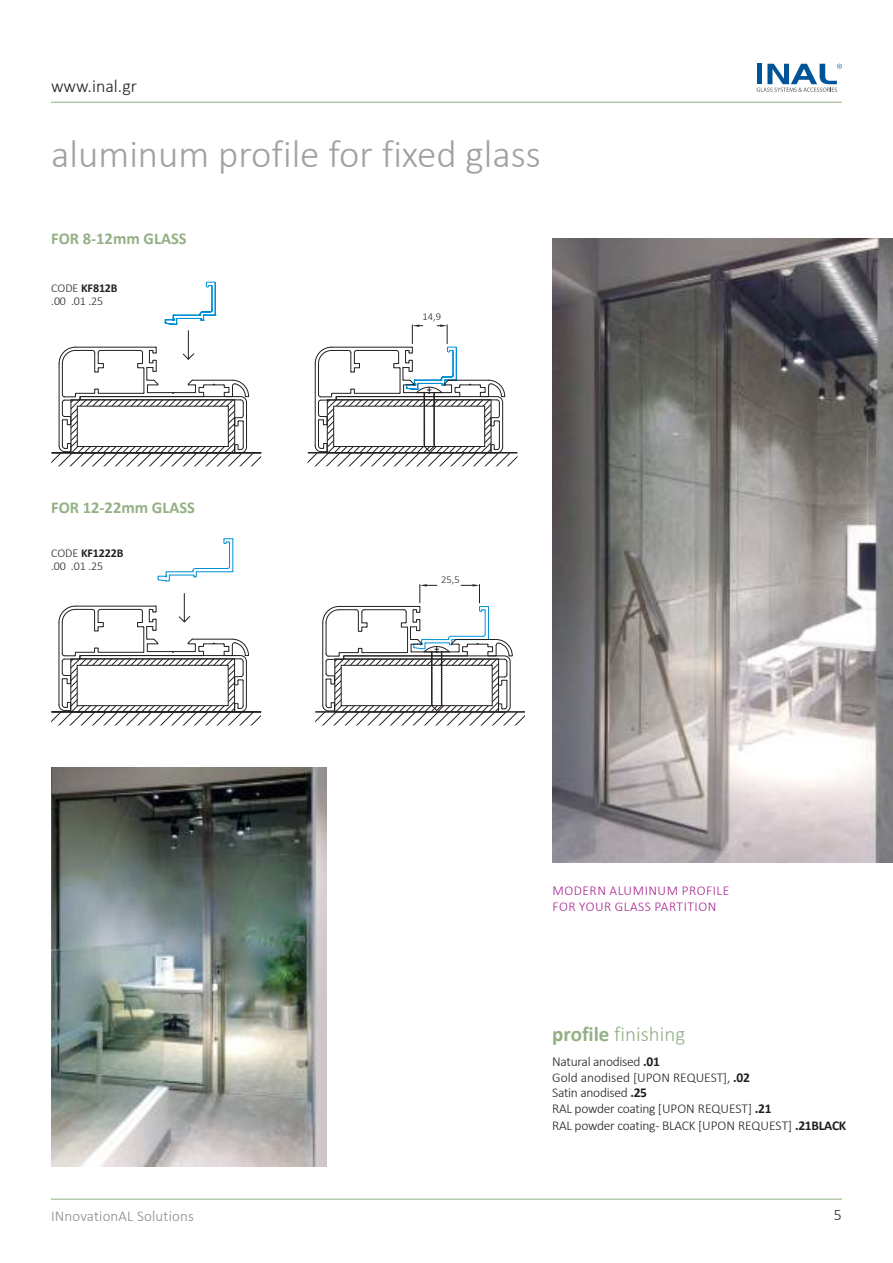
<style>
.page{position:relative;width:893px;height:1263px;background:#fff}
.page>*{position:absolute;margin:0;border:0;box-sizing:border-box;transform-origin:0 0}
.t1{font:300 39px "Calibri";color:#a0a1a3}
.t2{font:300 21px "Calibri";color:#93b085}
.t3{font:300 18px "Calibri";color:#241f1f}
.t4{font:700 16.5px "Calibri";color:#93b085}
.t5{font:300 15.75px "Calibri";color:#241f1f}
.t6{font:300 15px "Calibri";letter-spacing:.01em;color:#89898b}
.t7{font:300 13.5px/15.9px "Calibri";letter-spacing:-.02em;color:#241f1f}
.t8{font:300 13.5px/16.2px "Calibri";letter-spacing:.04em;color:#a7228e}
.t9{font:300 12px/13.5px "Calibri";letter-spacing:-.01em;color:#241f1f}
.t10{font:300 10.5px "Calibri";color:#241f1f}
.s1{font-weight:700}
</style>
<div class="page">
<hr style="left:51px;top:102px;width:791px;height:1px;background:#93b085">
<hr style="left:51px;top:1199px;width:791px;height:1px;background:#93b085">
<svg style="left:757px;top:64px;width:85px;height:28px"></svg>
<svg style="left:165px;top:281px;width:51px;height:44px"></svg>
<svg style="left:51px;top:331px;width:210px;height:135px"></svg>
<svg style="left:308px;top:325px;width:209px;height:141px"></svg>
<hr style="left:308px;top:452px;width:209px;height:1px;background:#241f1f">
<hr style="left:197px;top:571px;width:35px;height:1px;background:#0090d6">
<hr style="left:195px;top:568px;width:32px;height:1px;background:#0090d6">
<svg style="left:223px;top:538px;width:11px;height:34px"></svg>
<svg style="left:157px;top:568px;width:40px;height:14px"></svg>
<svg style="left:51px;top:593px;width:210px;height:132px"></svg>
<svg style="left:315px;top:584px;width:210px;height:141px"></svg>
<hr style="left:315px;top:711px;width:210px;height:2px;background:#241f1f">
<img style="left:552px;top:238px;width:341px;height:625px">
<img style="left:51px;top:767px;width:276px;height:400px">
<h3 class="t3" style="left:51px;top:80px;width:88px">www.inal.gr</h3>
<h1 class="t1" style="left:51px;top:139px;width:491px">aluminum profile for fixed glass</h1>
<p class="t4" style="left:51px;top:232px;width:137px">FOR 8-12mm GLASS</p>
<p class="t9" style="left:51px;top:282px;width:68px">CODE <span class="s1">KF812B </span>.00 .01 .25</p>
<p class="t4" style="left:51px;top:500px;width:145px">FOR 12-22mm GLASS</p>
<p class="t9" style="left:51px;top:547px;width:74px">CODE <span class="s1">KF1222B </span>.00 .01 .25</p>
<p class="t10" style="left:422px;top:313px;width:20px">14,9</p>
<p class="t10" style="left:441px;top:575px;width:20px">25,5</p>
<p class="t6" style="left:51px;top:1210px;width:144px">INnovationAL Solutions</p>
<p class="t8" style="left:552px;top:883px;width:178px">MODERN ALUMINUM PROFILE<br>FOR YOUR GLASS PARTITION</p>
<h2 class="t2" style="left:552px;top:1026px;width:134px"><span class="s1">profile</span> finishing</h2>
<p class="t7" style="left:552px;top:1054px;width:295px">Natural anodised <span class="s1">.01<br></span>Gold anodised [UPON REQUEST], <span class="s1">.02<br></span>Satin anodised <span class="s1">.25<br></span>RAL powder coating [UPON REQUEST] <span class="s1">.21<br></span>RAL powder coating - BLACK [UPON REQUEST] <span class="s1">.21BLACK</span></p>
<p class="t5" style="left:834px;top:1209px;width:9px">5</p>
</div>
